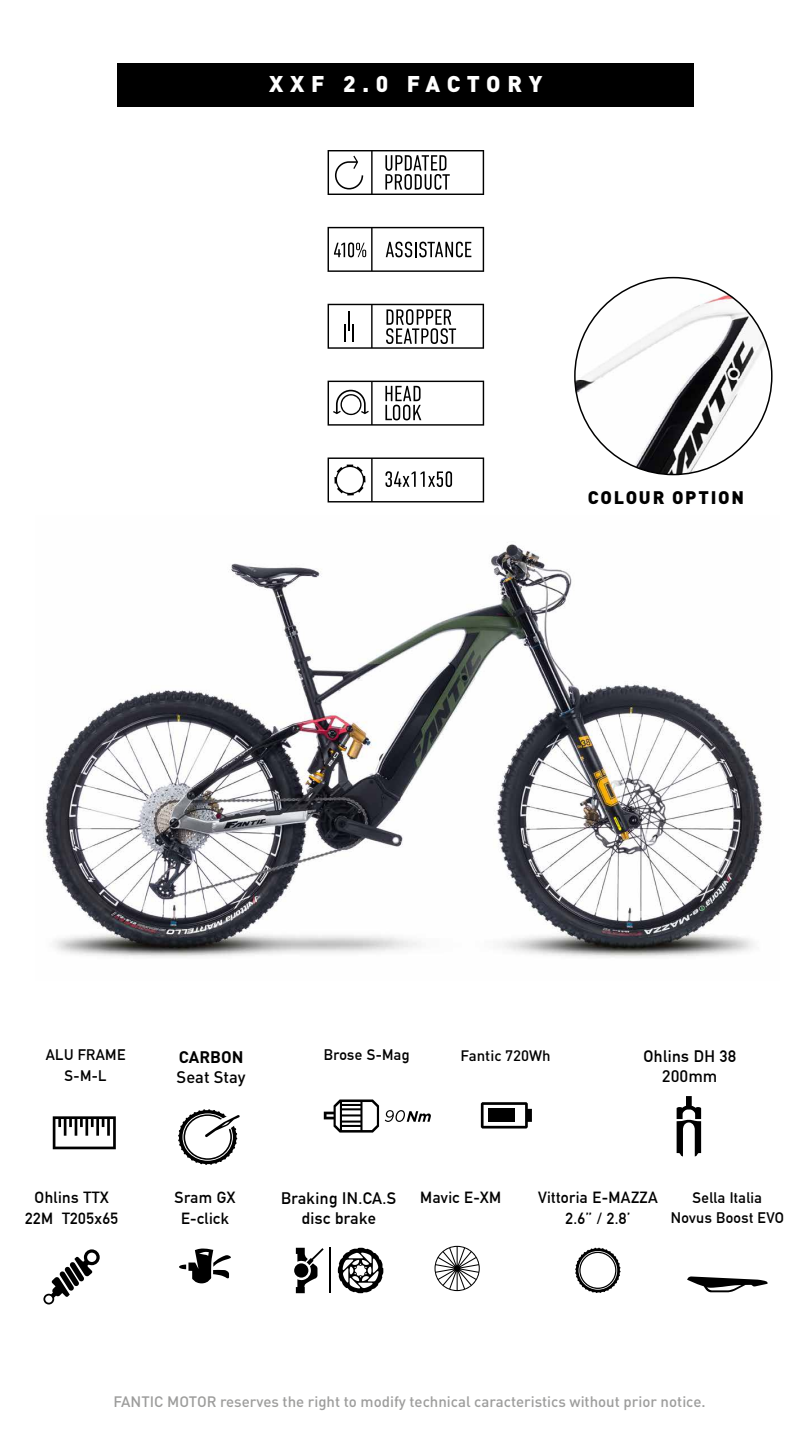
<style>
.page{position:relative;width:810px;height:1440px;background:#fff}
.page>*{position:absolute;margin:0;border:0;box-sizing:border-box;transform-origin:0 0}
.t1{font:900 22.5px "DIN";letter-spacing:.295em;color:#fff}
.t2{font:900 18px "DIN";letter-spacing:.1em;color:#000}
.t3{font:500 16.58px "DIN";color:#000}
.t4{font:700 16.58px "DIN";color:#000}
.t5{font:700 16.35px/20.6px "DIN Alternate";letter-spacing:.025em;color:#000;text-align:center}
.t6{font:700 15.83px/21.1px "DIN Alternate";letter-spacing:.025em;color:#000;text-align:center}
.t7{font:500 15px "DIN";color:#9d9d9c}
.t8{font:700 15px/20.6px "DIN Alternate";letter-spacing:.025em;color:#000;text-align:center}
.t9{font:500 15px "DIN";color:#000}
</style>
<div class="page">
<svg style="left:328px;top:304px;width:156px;height:45px"></svg>
<svg style="left:328px;top:458px;width:156px;height:44px"></svg>
<svg style="left:328px;top:381px;width:156px;height:45px"></svg>
<svg style="left:328px;top:227px;width:156px;height:45px"></svg>
<svg style="left:328px;top:150px;width:156px;height:45px"></svg>
<svg style="left:53px;top:1116px;width:63px;height:33px"></svg>
<svg style="left:481px;top:1102px;width:51px;height:27px"></svg>
<svg style="left:43px;top:1249px;width:57px;height:56px"></svg>
<svg style="left:435px;top:1246px;width:45px;height:45px"></svg>
<svg style="left:575px;top:1248px;width:46px;height:45px"></svg>
<svg style="left:687px;top:1276px;width:81px;height:16px"></svg>
<svg style="left:324px;top:1100px;width:55px;height:33px"></svg>
<svg style="left:385px;top:1110px;width:46px;height:12px"></svg>
<svg style="left:677px;top:1096px;width:24px;height:60px"></svg>
<svg style="left:179px;top:1248px;width:52px;height:35px"></svg>
<svg style="left:338px;top:1248px;width:45px;height:45px"></svg>
<hr style="left:329px;top:1248px;width:2px;height:45px;background:#000">
<svg style="left:296px;top:1248px;width:28px;height:45px"></svg>
<div style="left:294px;top:1263px;width:14px;height:15px;background:#000;border-radius:50%"></div>
<div style="left:118px;top:63px;width:576px;height:44px;background:#000"></div>
<svg style="left:178px;top:1109px;width:62px;height:56px"></svg>
<img style="left:43px;top:542px;width:721px;height:415px">
<img style="left:575px;top:278px;width:197px;height:197px;border-radius:98px">
<h1 class="t1" style="left:269px;top:69px;width:275px">XXF 2.0 FACTORY</h1>
<p class="t2" style="left:588px;top:485px;width:158px">COLOUR OPTION</p>
<p class="t8" style="left:324px;top:1044px;width:87px">Brose S-Mag</p>
<p class="t5" style="left:644px;top:1045px;width:94px">Ohlins DH 38</p>
<p class="t3" style="left:662px;top:1066px;width:57px">200mm</p>
<p class="t8" style="left:46px;top:1044px;width:81px">ALU FRAME<br>S-M-L</p>
<p class="t9" style="left:461px;top:1046px;width:92px">Fantic 720Wh</p>
<p class="t4" style="left:179px;top:1046px;width:66px">CARBON</p>
<p class="t3" style="left:177px;top:1066px;width:70px">Seat Stay</p>
<p class="t6" style="left:25px;top:1186px;width:94px">Ohlins TTX<br>22M T205x65</p>
<p class="t6" style="left:420px;top:1186px;width:82px">Mavic E-XM</p>
<p class="t6" style="left:538px;top:1186px;width:121px">Vittoria E-MAZZA<br>2.6’’ / 2.8’</p>
<p class="t8" style="left:671px;top:1186px;width:115px">Sella Italia<br>Novus Boost EVO</p>
<p class="t6" style="left:175px;top:1186px;width:62px">Sram GX<br>E-click</p>
<p class="t5" style="left:281px;top:1186px;width:117px">Braking IN.CA.S disc brake</p>
<p class="t7" style="left:113px;top:1392px;width:594px">FANTIC MOTOR reserves the right to modify technical caracteristics without prior notice.</p>
</div>
